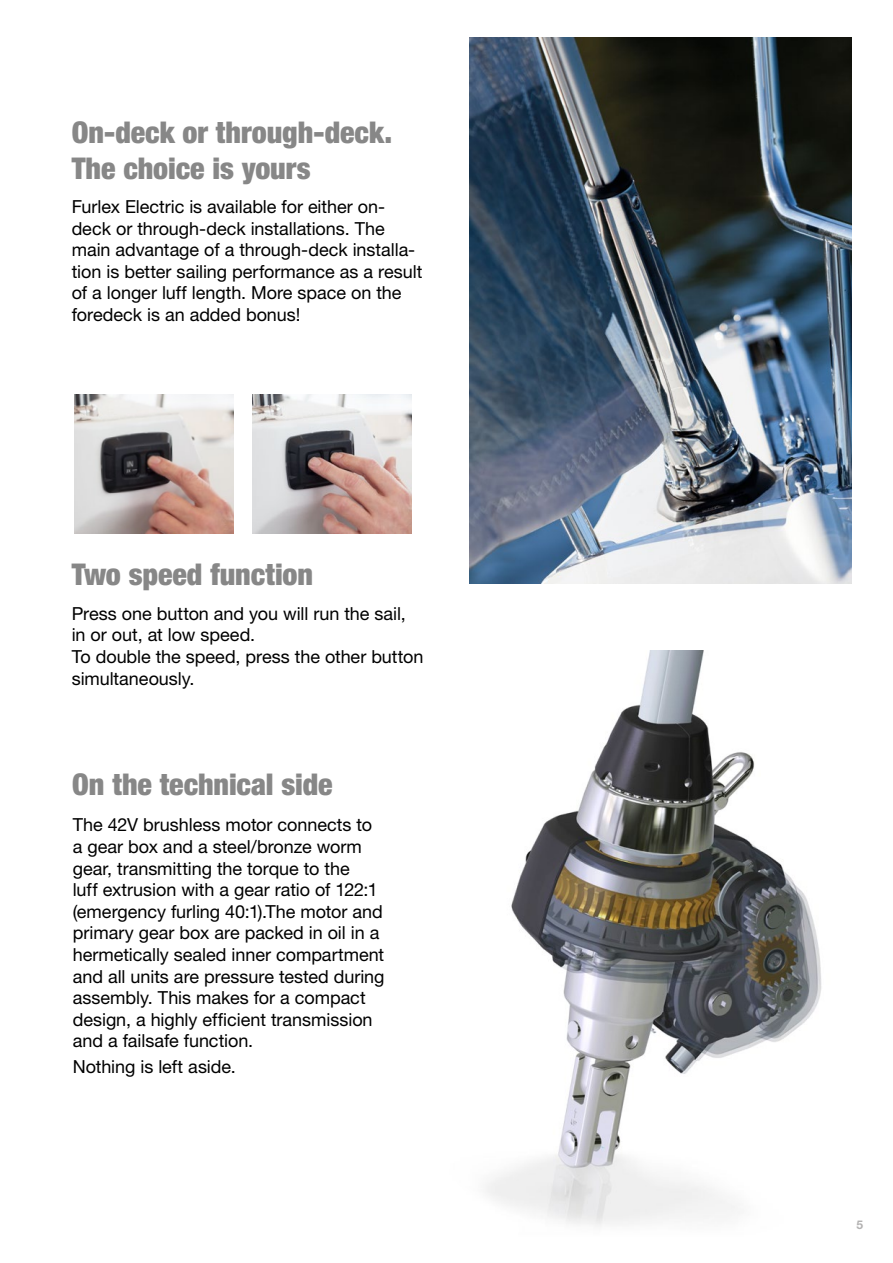
<style>
.page{position:relative;width:893px;height:1263px;background:#fff}
.page>*{position:absolute;margin:0;border:0;box-sizing:border-box;transform-origin:0 0}
.Rubrik{font:900 condensed 30px/36px "Helvetica Neue LT Pro";letter-spacing:-.005em;color:#878787}
.t1{font:18px/21.6px "Helvetica Neue LT Pro";letter-spacing:-.005em;color:#000}
.t2{font:700 12px "Helvetica Neue LT Pro";color:#b3b2b2}
</style>
<div class="page">
<img style="left:469px;top:37px;width:382px;height:547px">
<img style="left:486px;top:650px;width:336px;height:576px">
<img style="left:74px;top:394px;width:160px;height:139px">
<img style="left:253px;top:394px;width:159px;height:139px">
<p class="Rubrik" style="left:72px;top:113px;width:322px">On-deck or through-deck.<br>The choice is yours</p>
<p class="t1" style="left:72px;top:196px;width:352px">Furlex Electric is available for either on&shy;deck or through-deck installations. The main advantage of a through-deck installa&shy;tion is better sailing performance as a result of a longer luff length. More space on the foredeck is an added bonus!</p>
<p class="Rubrik" style="left:72px;top:556px;width:243px">Two speed function</p>
<p class="t1" style="left:72px;top:602px;width:353px">Press one button and you will run the sail, in or out, at low speed.<br>To double the speed, press the other button simultaneously.</p>
<p class="Rubrik" style="left:72px;top:766px;width:262px">On the technical side</p>
<p class="t1" style="left:73px;top:814px;width:313px">The 42V brushless motor connects to a gear box and a steel/bronze worm gear, transmitting the torque to the<br>luff extrusion with a gear ratio of 122:1 (emergency furling 40:1).The motor and primary gear box are packed in oil in a hermetically sealed inner compartment and all units are pressure tested during assembly. This makes for a compact design, a highly efficient transmission and a failsafe function.</p>
<p class="t1" style="left:73px;top:1056px;width:165px">Nothing is left aside.</p>
<p class="t2" style="left:856px;top:1217px;width:8px">5</p>
</div>
